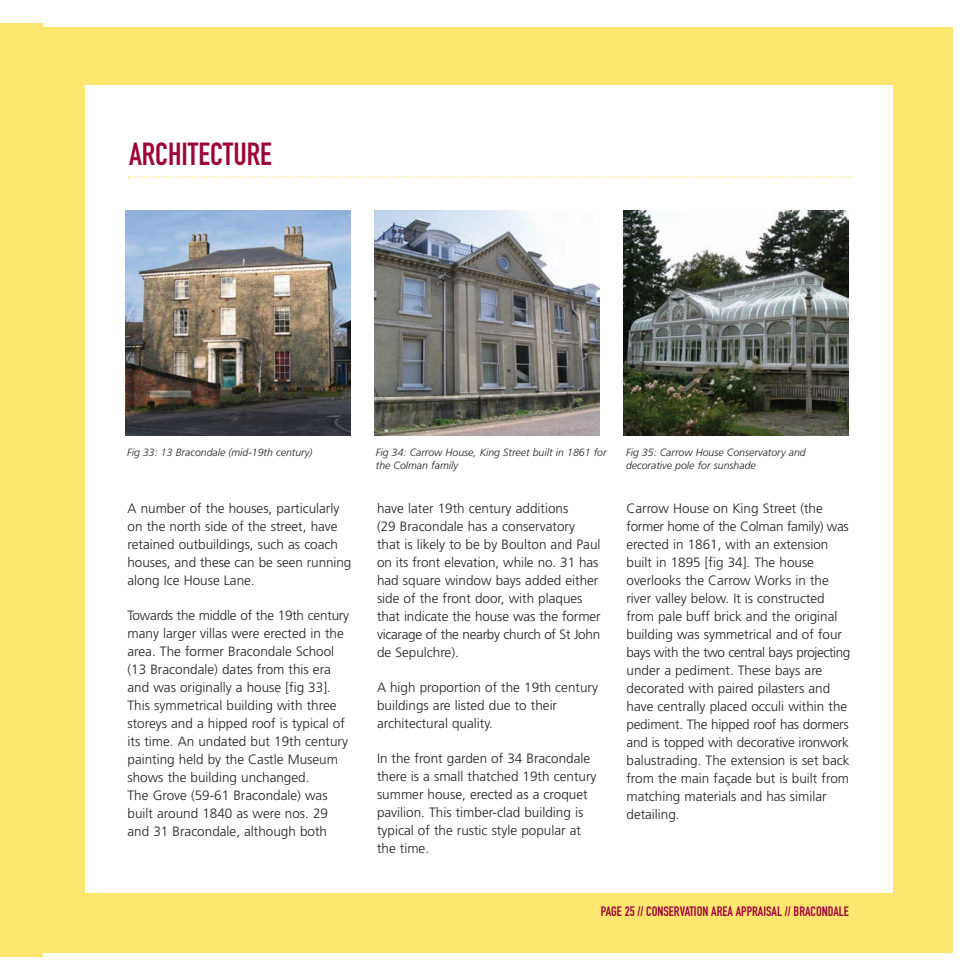
<style>
.page{position:relative;width:978px;height:978px;background:#fff}
.page>*{position:absolute;margin:0;border:0;box-sizing:border-box;transform-origin:0 0}
.t1{font:31.5px "DIN Engschrift";color:#9d053a}
.t2{font:300 13.5px/18px "Frutiger";color:#231f20}
.t3{font:13.5px "DIN Engschrift";color:#9d053a}
.t4{font:italic 300 10.5px/12.6px "Frutiger";color:#231f20}
</style>
<div class="page">
<div style="left:43px;top:27px;width:909px;height:925px;background:#ffe670"></div>
<div style="left:85px;top:85px;width:808px;height:808px;background:#fff"></div>
<div style="left:0;top:23px;width:43px;height:933px;background:#ffe670"></div>
<svg style="left:128px;top:176px;width:725px;height:2px"></svg>
<img style="left:624px;top:210px;width:225px;height:226px">
<img style="left:374px;top:210px;width:225px;height:225px">
<img style="left:126px;top:210px;width:225px;height:225px">
<h1 class="t1" style="left:129px;top:143px;width:144px">ARCHITECTURE</h1>
<p class="t4" style="left:127px;top:447px;width:187px">Fig 33: 13 Bracondale (mid-19th century)</p>
<p class="t2" style="left:128px;top:501px;width:225px">A number of the houses, particularly on the north side of the street, have retained outbuildings, such as coach houses, and these can be seen running along Ice House Lane.</p>
<p class="t2" style="left:128px;top:608px;width:223px">Towards the middle of the 19th century many larger villas were erected in the area. The former Bracondale School (13 Bracondale) dates from this era and was originally a house [fig 33].<br>This symmetrical building with three storeys and a hipped roof is typical of its time. An undated but 19th century painting held by the Castle Museum shows the building unchanged.<br>The Grove (59-61 Bracondale) was built around 1840 as were nos. 29 and 31 Bracondale, although both</p>
<p class="t4" style="left:376px;top:447px;width:232px">Fig 34: Carrow House, King Street built in 1861 for the Colman family</p>
<p class="t4" style="left:626px;top:447px;width:181px">Fig 35: Carrow House Conservatory and decorative pole for sunshade</p>
<p class="t2" style="left:377px;top:501px;width:225px">have later 19th century additions<br>(29 Bracondale has a conservatory that is likely to be by Boulton and Paul on its front elevation, while no. 31 has had square window bays added either side of the front door, with plaques that indicate the house was the former vicarage of the nearby church of St John de Sepulchre).</p>
<p class="t2" style="left:377px;top:680px;width:223px">A high proportion of the 19th century buildings are listed due to their architectural quality.</p>
<p class="t2" style="left:377px;top:751px;width:221px">In the front garden of 34 Bracondale there is a small thatched 19th century summer house, erected as a croquet pavilion. This timber-clad building is typical of the rustic style popular at the time.</p>
<p class="t2" style="left:626px;top:501px;width:225px">Carrow House on King Street (the former home of the Colman family) was erected in 1861, with an extension built in 1895 [fig 34]. The house overlooks the Carrow Works in the river valley below. It is constructed from pale buff brick and the original building was symmetrical and of four bays with the two central bays projecting under a pediment. These bays are decorated with paired pilasters and have centrally placed occuli within the pediment. The hipped roof has dormers and is topped with decorative ironwork balustrading. The extension is set back from the main façade but is built from matching materials and has similar detailing.</p>
<p class="t3" style="left:601px;top:906px;width:250px">PAGE 25 // CONSERVATION AREA APPRAISAL // BRACONDALE</p>
</div>
